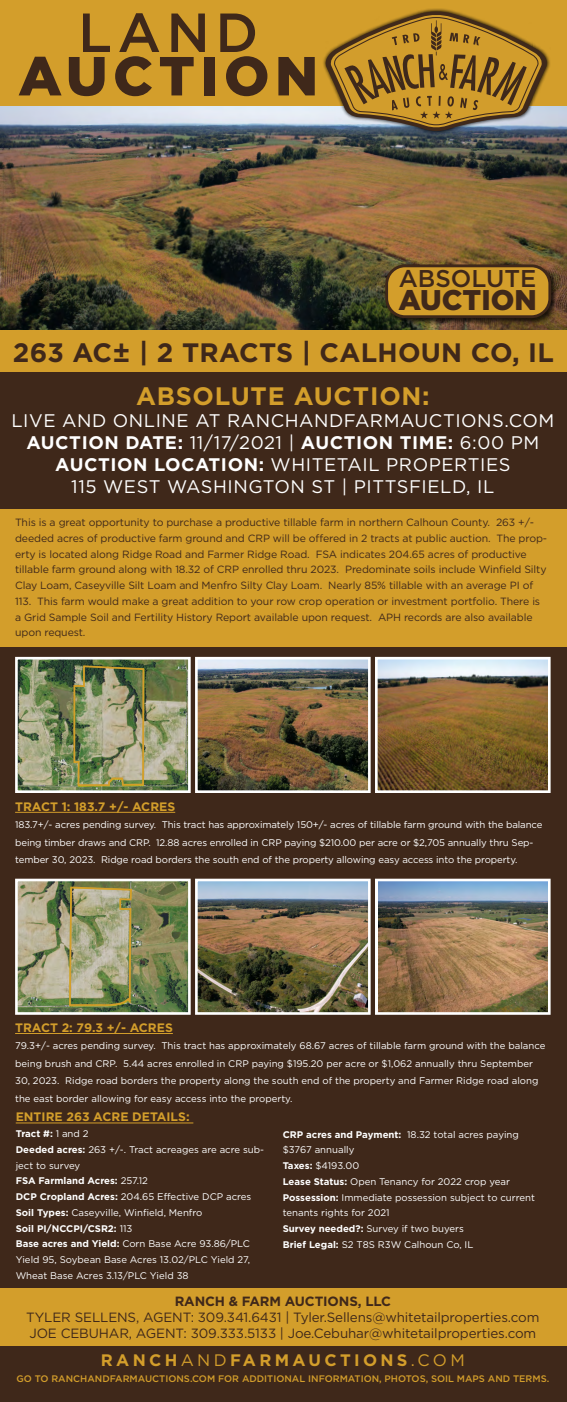
<style>
.page{position:relative;width:567px;height:1402px;background:#fff}
.page>*{position:absolute;margin:0;border:0;box-sizing:border-box;transform-origin:0 0}
.t1{font:900 54.95px "Gotham";letter-spacing:.1em;color:#3f281a}
.t2{font:500 54.95px "Gotham";color:#3f281a}
.t3{font:900 28.44px "Gotham";color:#3f281a}
.t4{font:700 26.6px "Gotham";letter-spacing:.01em;color:#3f281a}
.t5{font:700 25.29px "Gotham";letter-spacing:.03em;color:#d39e2b}
.t6{font:500 24.24px "Gotham";color:#3f281a}
.t7{font:18.29px/21.9px "Gotham";letter-spacing:.03em;color:#fff;text-align:center}
.t8{font:700 16.62px "Gotham";letter-spacing:.2em;color:#d39e2b}
.t9{font:13.39px/16.1px "Gotham";letter-spacing:-.01em;color:#3f281a}
.t10{font:700 13.39px "Gotham";letter-spacing:-.01em;color:#3f281a}
.t11{font:700 12.25px "Gotham";color:#d39e2b}
.t12{font:10.5px/15.8px "Gotham";letter-spacing:-.01em;color:#3f281a}
.t13{font:9.62px/15.8px "Gotham";color:#fff}
.t14{font:500 9.45px "Gotham";color:#d39e2b}
.t15{font:3.85px "Myriad Pro";color:#000}
.s1{font-family:"Futura"}
.s2{font-weight:700}
.s3{font-weight:400}
</style>
<div class="page">
<div style="left:0;top:269px;width:567px;height:1133px;background:#3f281a"></div>
<div style="left:0;top:510px;width:567px;height:137px;background:#d39e2b"></div>
<div style="left:0;top:1288px;width:567px;height:58px;background:#d39e2b"></div>
<hr style="left:15px;top:812px;width:160px;height:1px;background:#d39e2b">
<hr style="left:15px;top:1033px;width:158px;height:1px;background:#d39e2b">
<img style="left:15px;top:656px;width:536px;height:137px">
<img style="left:15px;top:878px;width:536px;height:137px">
<img style="left:0;top:106px;width:567px;height:224px">
<div style="left:0;top:0;width:567px;height:106px;background:#d39e2b"></div>
<div style="left:0;top:330px;width:567px;height:42px;background:#d39e2b"></div>
<div style="left:322px;top:8px;width:228px;height:127px;background:#000;opacity:.92"></div>
<svg style="left:324px;top:12px;width:224px;height:119px"></svg>
<div style="left:384px;top:263px;width:174px;height:62px;background:#000;opacity:.75"></div>
<div style="left:387px;top:266px;width:163px;height:51px;background:#d39e2b;border-radius:18px"></div>
<div style="left:385px;top:264px;width:166px;height:54px;border:3px solid #3f281a;border-radius:18px"></div>
<hr style="left:16px;top:1123px;width:177px;height:1px;background:#d39e2b">
<h1 class="t2" style="left:78px;top:-1px;width:182px">LAND</h1>
<h1 class="t1" style="left:18px;top:43px;width:301px">AUCTION</h1>
<h3 class="t6" style="left:399px;top:264px;width:139px">ABSOLUTE</h3>
<h2 class="t3" style="left:398px;top:283px;width:140px">AUCTION</h2>
<h3 class="t4" style="left:13px;top:337px;width:542px">263 AC<span class="s1">±</span> | 2 TRACTS | CALHOUN CO, IL</h3>
<p class="t15" style="left:516px;top:296px;width:39px">C=53 M=70 Y=79 K=65</p>
<h3 class="t5" style="left:136px;top:382px;width:295px">ABSOLUTE AUCTION:</h3>
<h3 class="t7" style="left:11px;top:410px;width:544px">LIVE AND ONLINE AT RANCHANDFARMAUCTIONS.COM <span class="s2">AUCTION DATE:</span> 11/17/2021 | <span class="s2">AUCTION TIME:</span> 6:00 PM <span class="s2">AUCTION LOCATION:</span> WHITETAIL PROPERTIES<br>115 WEST WASHINGTON ST | PITTSFIELD, IL</h3>
<p class="t12" style="left:15px;top:514px;width:534px">This is a great opportunity to purchase a productive tillable farm in northern Calhoun County. 263 +/- deeded acres of productive farm ground and CRP will be offered in 2 tracts at public auction. The prop&shy;erty is located along Ridge Road and Farmer Ridge Road. FSA indicates 204.65 acres of productive tillable farm ground along with 18.32 of CRP enrolled thru 2023. Predominate soils include Winfield Silty Clay Loam, Caseyville Silt Loam and Menfro Silty Clay Loam. Nearly 85% tillable with an average PI of 113. This farm would make a great addition to your row crop operation or investment portfolio. There is a Grid Sample Soil and Fertility History Report available upon request. APH records are also available upon request.</p>
<p class="t11" style="left:15px;top:799px;width:162px">TRACT 1: 183.7 +/- ACRES</p>
<p class="t13" style="left:15px;top:816px;width:529px;line-height:17.5px">183.7+/- acres pending survey. This tract has approximately 150+/- acres of tillable farm ground with the balance being timber draws and CRP. 12.88 acres enrolled in CRP paying $210.00 per acre or $2,705 annually thru Sep&shy;tember 30, 2023. Ridge road borders the south end of the property allowing easy access into the property.</p>
<p class="t11" style="left:15px;top:1020px;width:159px">TRACT 2: 79.3 +/- ACRES</p>
<p class="t13" style="left:15px;top:1037px;width:532px;line-height:17.5px">79.3+/- acres pending survey. This tract has approximately 68.67 acres of tillable farm ground with the balance being brush and CRP. 5.44 acres enrolled in CRP paying $195.20 per acre or $1,062 annually thru September 30, 2023. Ridge road borders the property along the south end of the property and Farmer Ridge road along the east border allowing for easy access into the property.</p>
<p class="t11" style="left:16px;top:1110px;width:175px">ENTIRE 263 ACRE DETAILS:</p>
<p class="t13" style="left:16px;top:1126px;width:250px"><span class="s2">Tract #:</span> 1 and 2<br><span class="s2">Deeded acres:</span> 263 +/-. Tract acreages are acre sub&shy;ject to survey<br><span class="s2">FSA Farmland Acres:</span> 257.12<br><span class="s2">DCP Cropland Acres:</span> 204.65 Effective DCP acres <span class="s2">Soil Types:</span> Caseyville, Winfield, Menfro<br><span class="s2">Soil PI/NCCPI/CSR2:</span> 113<br><span class="s2">Base acres and Yield:</span> Corn Base Acre 93.86/PLC Yield 95, Soybean Base Acres 13.02/PLC Yield 27, Wheat Base Acres 3.13/PLC Yield 38</p>
<p class="t13" style="left:283px;top:1126px;width:254px"><span class="s2">CRP acres and Payment:</span> 18.32 total acres paying $3767 annually<br><span class="s2">Taxes:</span> $4193.00<br><span class="s2">Lease Status:</span> Open Tenancy for 2022 crop year <span class="s2">Possession:</span> Immediate possession subject to current tenants rights for 2021<br><span class="s2">Survey needed?:</span> Survey if two buyers<br><span class="s2">Brief Legal:</span> S2 T8S R3W Calhoun Co, IL</p>
<h3 class="t10" style="left:175px;top:1293px;width:218px">RANCH &amp; FARM AUCTIONS, LLC</h3>
<h3 class="t9" style="left:26px;top:1309px;width:515px">TYLER SELLENS, AGENT: 309.341.6431 | Tyler.Sellens@whitetailproperties.com<br>JOE CEBUHAR, AGENT: 309.333.5133 | Joe.Cebuhar@whitetailproperties.com</h3>
<h3 class="t8" style="left:101px;top:1351px;width:365px">RANCH<span class="s3">AND</span>FARMAUCTIONS<span class="s3">.COM</span></h3>
<p class="t14" style="left:16px;top:1373px;width:534px">GO TO RANCHANDFARMAUCTIONS.COM FOR ADDITIONAL INFORMATION, PHOTOS, SOIL MAPS AND TERMS.</p>
</div>
